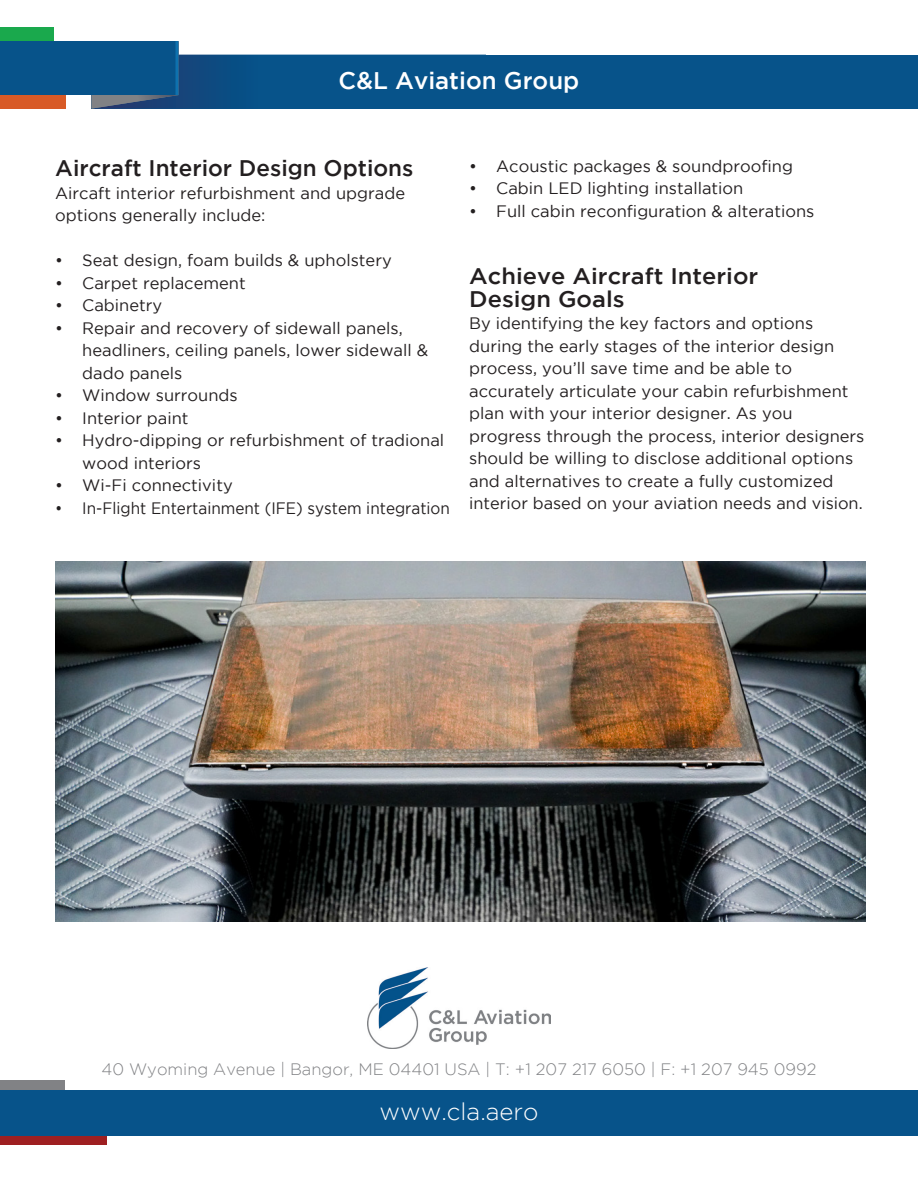
<style>
.page{position:relative;width:918px;height:1188px;background:#fff}
.page>*{position:absolute;margin:0;border:0;box-sizing:border-box;transform-origin:0 0}
.t1{font:500 24px "Gotham";color:#fff}
.t2{font:300 24px "Gotham";color:#fff}
.t3{font:500 22.5px "Gotham";color:#231f20;scale:1.05 1}
.t4{font:500 22.5px "Gotham";color:#231f20}
.t5{font:16.5px/22.5px "Gotham";color:#231f20}
.t6{font:300 16.5px "Gotham";color:#818285}
.t7{font:16.5px "Gotham";color:#231f20;scale:.93 1}
</style>
<div class="page">
<div style="left:0;top:1081px;width:65px;height:13px;background:#818285"></div>
<div style="left:0;top:1131px;width:107px;height:13px;background:#9e1f21"></div>
<div style="left:0;top:1090px;width:918px;height:45px;background:#07538a"></div>
<div style="left:92px;top:55px;width:826px;height:54px;background:#07538a"></div>
<div style="left:0;top:41px;width:178px;height:54px;background:#07538a"></div>
<svg style="left:92px;top:41px;width:394px;height:68px"></svg>
<div style="left:0;top:95px;width:66px;height:14px;background:#d85a26"></div>
<div style="left:0;top:28px;width:54px;height:13px;background:#1aa94d"></div>
<img style="left:368px;top:967px;width:182px;height:82px">
<img style="left:55px;top:561px;width:810px;height:361px">
<h1 class="t1" style="left:339px;top:67px;width:242px">C&amp;L Aviation Group</h1>
<p class="t4" style="left:55px;top:156px;width:360px">Aircraft Interior Design Options</p>
<p class="t5" style="left:55px;top:181px;width:351px">Aircaft interior refurbishment and upgrade</p>
<p class="t5" style="left:55px;top:204px;width:212px">options generally include:</p>
<p class="t5" style="left:55px;top:249px;width:338px">• Seat design, foam builds &amp; upholstery</p>
<p class="t5" style="left:55px;top:271px;width:192px">• Carpet replacement</p>
<p class="t5" style="left:55px;top:294px;width:109px">• Cabinetry</p>
<p class="t5" style="left:82px;top:316px;width:347px;text-indent:-27px">• Repair and recovery of sidewall panels, headliners, ceiling panels, lower sidewall &amp; dado panels</p>
<p class="t5" style="left:55px;top:384px;width:184px">• Window surrounds</p>
<p class="t5" style="left:55px;top:406px;width:135px">• Interior paint</p>
<p class="t5" style="left:82px;top:429px;width:364px;text-indent:-27px">• Hydro-dipping or refurbishment of tradional wood interiors</p>
<p class="t5" style="left:55px;top:474px;width:179px">• Wi-Fi connectivity</p>
<p class="t7" style="left:55px;top:499px;width:426px">• In-Flight Entertainment (IFE) system integration</p>
<p class="t5" style="left:469px;top:155px;width:325px">• Acoustic packages &amp; soundproofing</p>
<p class="t5" style="left:469px;top:177px;width:276px">• Cabin LED lighting installation</p>
<p class="t5" style="left:469px;top:200px;width:347px">• Full cabin reconfiguration &amp; alterations</p>
<p class="t3" style="left:469px;top:264px;width:277px">Achieve Aircraft Interior</p>
<p class="t3" style="left:469px;top:286px;width:149px">Design Goals</p>
<p class="t5" style="left:469px;top:312px;width:366px">By identifying the key factors and options during the early stages of the interior design process, you’ll save time and be able to</p>
<p class="t5" style="left:469px;top:380px;width:381px">accurately articulate your cabin refurbishment plan with your interior designer. As you</p>
<p class="t5" style="left:469px;top:425px;width:397px">progress through the process, interior designers should be willing to disclose additional options and alternatives to create a fully customized</p>
<p class="t5" style="left:469px;top:492px;width:395px">interior based on your aviation needs and vision.</p>
<p class="t6" style="left:102px;top:1060px;width:716px">40 Wyoming Avenue | Bangor, ME 04401 USA | T: +1 207 217 6050 | F: +1 207 945 0992</p>
<h1 class="t2" style="left:379px;top:1099px;width:161px">www.cla.aero</h1>
</div>
